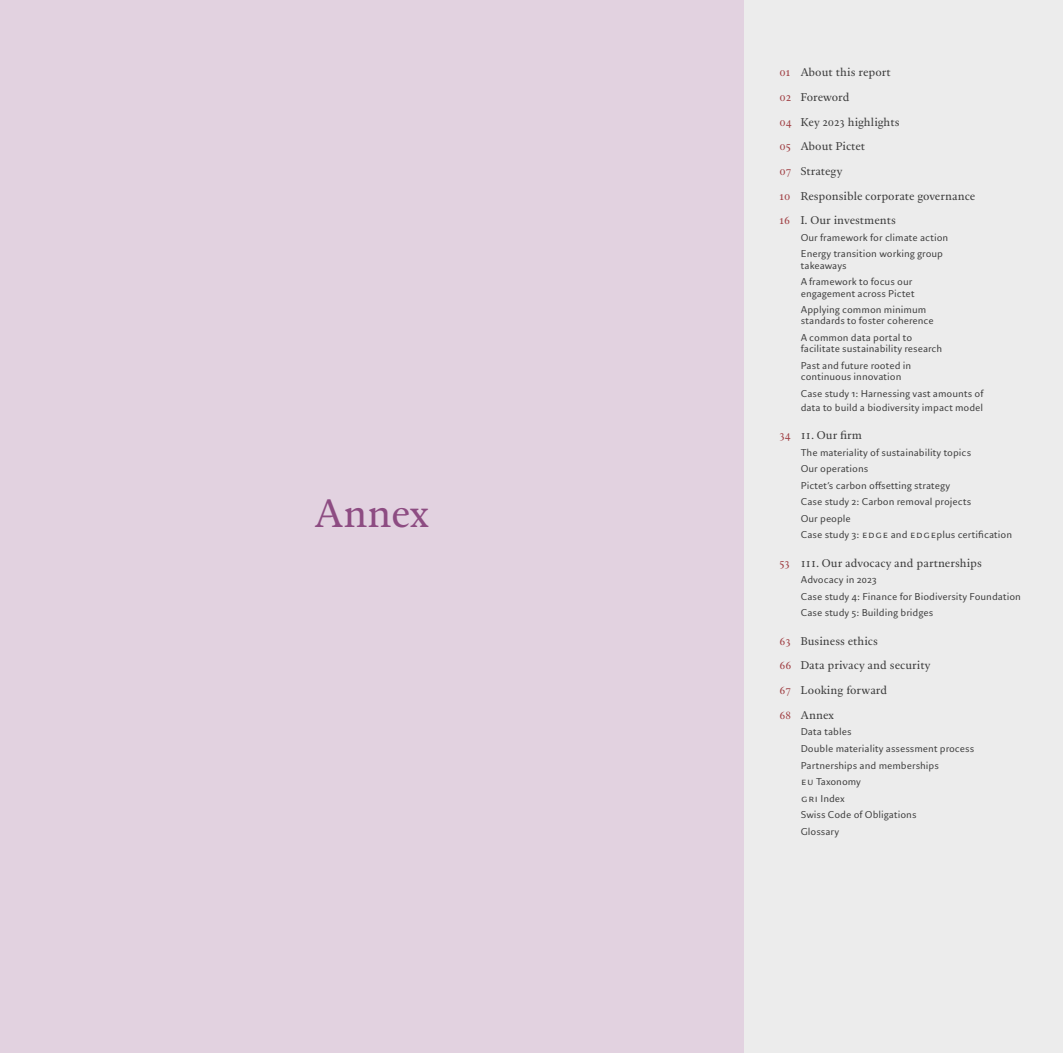
<style>
.page{position:relative;width:1063px;height:1053px;background:#fff}
.page>*{position:absolute;margin:0;border:0;box-sizing:border-box;transform-origin:0 0}
.t1{font:37.5px "Lardy Serif";color:#8d4c82}
.t2{font:10.62px "Lardy Serif";letter-spacing:.005em;color:#3e3e3e}
.t3{font:9.38px/16.6px "Lardy Sans";color:#3e3e3e}
.s1{color:#a04044}
</style>
<div class="page">
<div style="left:0;top:0;width:744px;height:1052px;background:#e2d2e0"></div>
<div style="left:744px;top:0;width:319px;height:1052px;background:#ececec"></div>
<h1 class="t1" style="left:315px;top:487px;width:116px">Annex</h1>
<p class="t2" style="left:780px;top:65px;width:113px"><span class="s1">01</span> About this report</p>
<p class="t2" style="left:780px;top:90px;width:71px"><span class="s1">02</span> Foreword</p>
<p class="t2" style="left:780px;top:114px;width:122px"><span class="s1">04</span> Key 2023 highlights</p>
<p class="t2" style="left:780px;top:139px;width:87px"><span class="s1">05</span> About Pictet</p>
<p class="t2" style="left:780px;top:164px;width:64px"><span class="s1">07</span> Strategy</p>
<p class="t2" style="left:780px;top:188px;width:197px"><span class="s1">10</span> Responsible corporate governance</p>
<p class="t2" style="left:780px;top:213px;width:118px"><span class="s1">16</span> I. Our investments</p>
<p class="t3" style="left:801px;top:229px;width:149px">Our framework for climate action<br>Energy transition working group</p>
<p class="t3" style="left:801px;top:257px;width:113px">takeaways<br>A framework to focus our</p>
<p class="t3" style="left:801px;top:285px;width:127px">engagement across Pictet<br>Applying common minimum</p>
<p class="t3" style="left:801px;top:313px;width:135px">standards to foster coherence<br>A common data portal to</p>
<p class="t3" style="left:801px;top:340px;width:143px">facilitate sustainability research<br>Past and future rooted in</p>
<p class="t3" style="left:801px;top:368px;width:184px">continuous innovation<br>Case study 1: Harnessing vast amounts of</p>
<p class="t3" style="left:801px;top:399px;width:184px">data to build a biodiversity impact model</p>
<p class="t2" style="left:780px;top:427px;width:84px"><span class="s1">34</span> II. Our firm</p>
<p class="t3" style="left:801px;top:444px;width:213px">The materiality of sustainability topics<br>Our operations<br>Pictet’s carbon offsetting strategy<br>Case study 2: Carbon removal projects<br>Our people<br>Case study 3: EDGE and EDGEplus certification</p>
<p class="t2" style="left:780px;top:555px;width:204px"><span class="s1">53</span> III. Our advocacy and partnerships</p>
<p class="t3" style="left:801px;top:571px;width:222px">Advocacy in 2023<br>Case study 4: Finance for Biodiversity Foundation<br>Case study 5: Building bridges</p>
<p class="t2" style="left:780px;top:633px;width:100px"><span class="s1">63</span> Business ethics</p>
<p class="t2" style="left:780px;top:658px;width:153px"><span class="s1">66</span> Data privacy and security</p>
<p class="t2" style="left:780px;top:682px;width:109px"><span class="s1">67</span> Looking forward</p>
<p class="t2" style="left:780px;top:707px;width:56px"><span class="s1">68</span> Annex</p>
<p class="t3" style="left:801px;top:723px;width:175px">Data tables<br>Double materiality assessment process<br>Partnerships and memberships<br>EU Taxonomy<br>GRI Index<br>Swiss Code of Obligations<br>Glossary</p>
</div>
